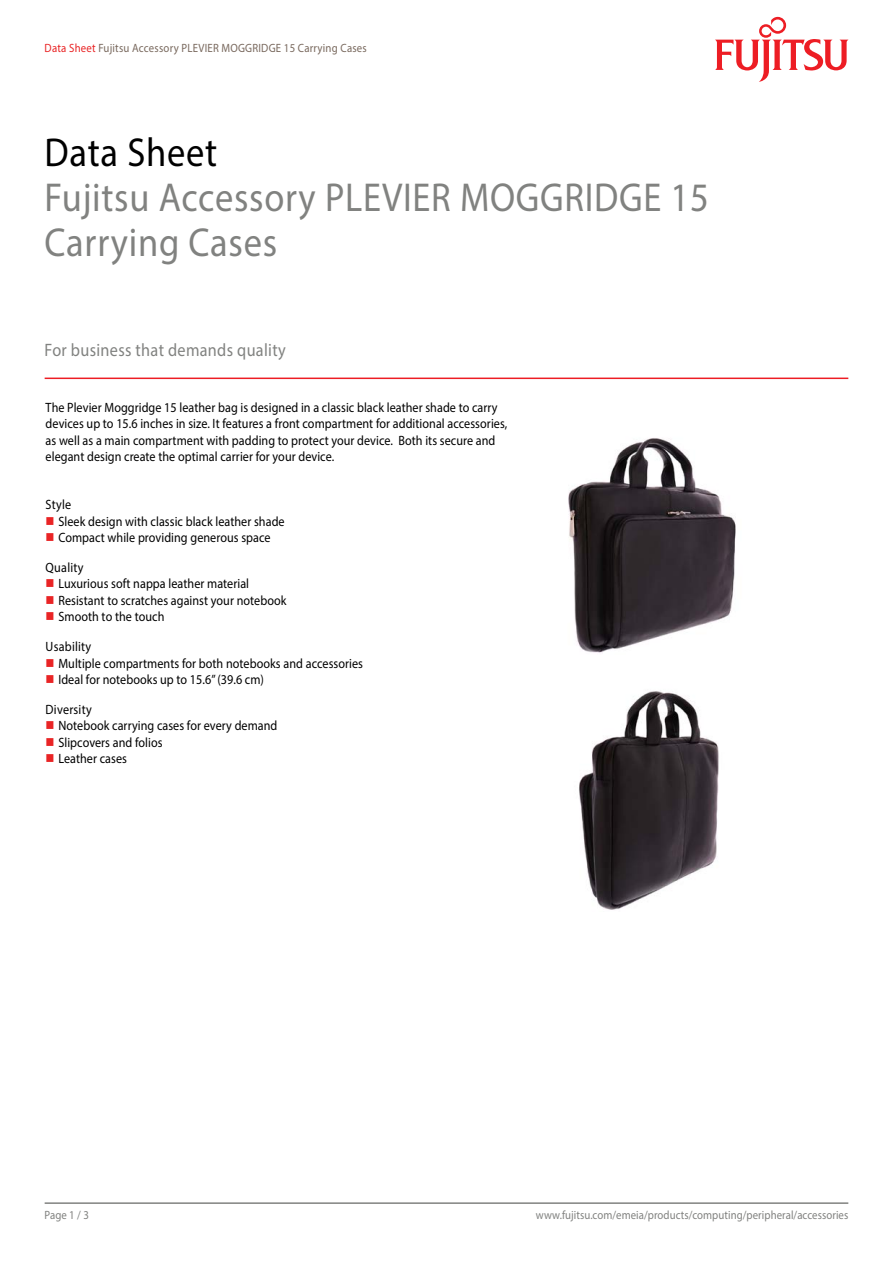
<style>
.page{position:relative;width:893px;height:1263px;background:#fff}
.page>*{position:absolute;margin:0;border:0;box-sizing:border-box;transform-origin:0 0}
.t1{font:40.5px/45px "Myriad Pro";letter-spacing:.02em;color:#818280;scale:.9 1}
.t2{font:40.5px "Myriad Pro";letter-spacing:.02em;color:#000;scale:.9 1}
.t3{font:18px "Myriad Pro";letter-spacing:.02em;color:#818280;scale:.9 1}
.t4{font:13.5px/16.5px "Myriad Pro";letter-spacing:.005em;color:#000;scale:.9 1}
.t5{font:12px "Myriad Pro";letter-spacing:.005em;color:#818280;scale:.9 1}
.t6{font:12px "Myriad Pro";letter-spacing:.02em;color:#79695e;scale:.9 1}
.s1{color:#e92425}
</style>
<div class="page">
<hr style="left:45px;top:1202px;width:803px;height:2px;background:#818280">
<hr style="left:45px;top:378px;width:803px;height:1px;background:#ed1d24">
<svg style="left:715px;top:17px;width:133px;height:65px"></svg>
<img style="left:568px;top:438px;width:168px;height:215px">
<img style="left:579px;top:691px;width:140px;height:219px">
<p class="t6" style="left:45px;top:40px;width:359px"><span class="s1">Data Sheet</span> Fujitsu Accessory PLEVIER MOGGRIDGE 15 Carrying Cases</p>
<h1 class="t2" style="left:45px;top:128px;width:193px">Data Sheet</h1>
<h1 class="t1" style="left:45px;top:175px;width:739px">Fujitsu Accessory PLEVIER MOGGRIDGE 15<br>Carrying Cases</h1>
<h2 class="t3" style="left:45px;top:339px;width:269px">For business that demands quality</h2>
<p class="t4" style="left:46px;top:399px;width:514px">The Plevier Moggridge 15 leather bag is designed in a classic black leather shade to carry devices up to 15.6 inches in size. It features a front compartment for additional accessories, as well as a main compartment with padding to protect your device. Both its secure and elegant design create the optimal carrier for your device.</p>
<p class="t4" style="left:58px;top:496px;width:253px;text-indent:-13px">Style<br>Sleek design with classic black leather shade<br>Compact while providing generous space</p>
<p class="t4" style="left:58px;top:559px;width:255px;text-indent:-13px">Quality<br>Luxurious soft nappa leather material<br>Resistant to scratches against your notebook<br>Smooth to the touch</p>
<p class="t4" style="left:58px;top:638px;width:340px;text-indent:-13px">Usability<br>Multiple compartments for both notebooks and accessories<br>Ideal for notebooks up to 15.6” (39.6 cm)</p>
<p class="t4" style="left:58px;top:701px;width:245px;text-indent:-13px">Diversity<br>Notebook carrying cases for every demand<br>Slipcovers and folios<br>Leather cases</p>
<p class="t5" style="left:45px;top:1207px;width:51px">Page 1 / 3</p>
<p class="t5" style="left:536px;top:1207px;width:349px">www.fujitsu.com/emeia/products/computing/peripheral/accessories</p>
</div>
